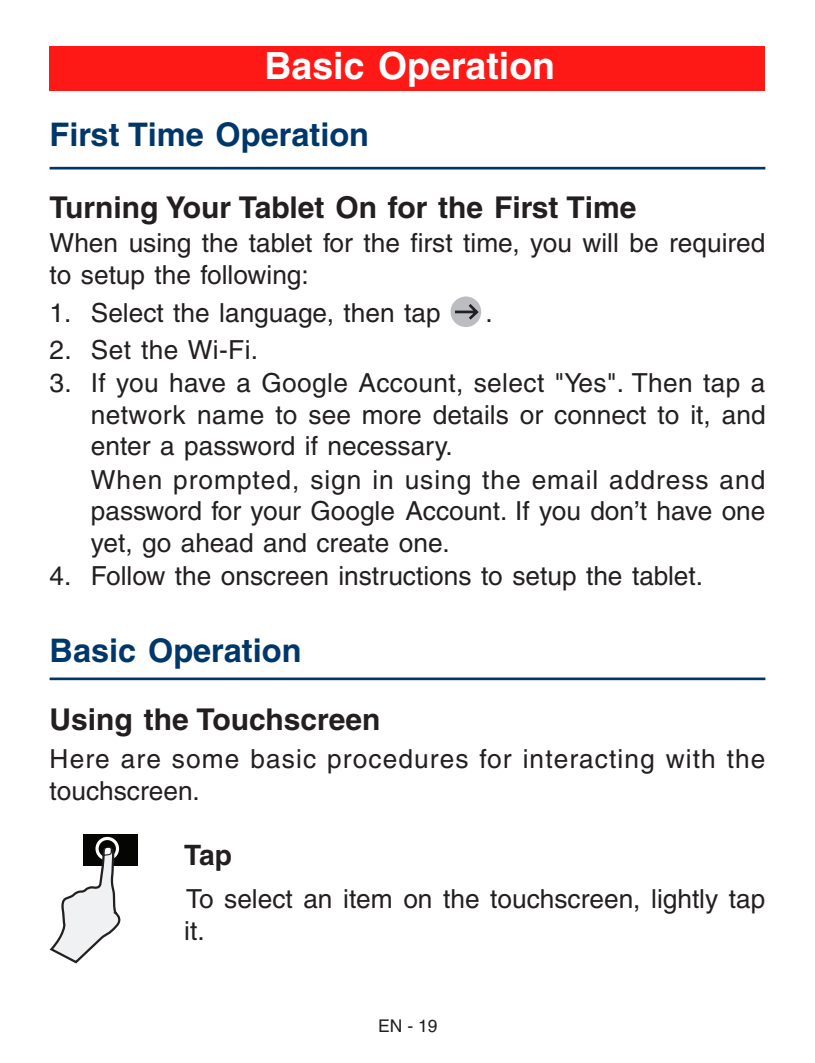
<style>
.page{position:relative;width:815px;height:1063px;background:#fff}
.page>*{position:absolute;margin:0;border:0;box-sizing:border-box;transform-origin:0 0}
.t1{font:700 37.5px "Helvetica";color:#fff}
.t2{font:700 32.5px "Helvetica";color:#00376b}
.t3{font:700 30px "Helvetica";color:#231f20}
.t4{font:700 28.12px "Helvetica";color:#231f20}
.t5{font:26.25px/31.9px "Helvetica";color:#231f20}
.t6{font:26.25px/31.5px "Helvetica";letter-spacing:.045em;color:#231f20}
.t7{font:17.5px "Helvetica";color:#231f20}
</style>
<div class="page">
<div style="left:451px;top:296px;width:30px;height:31px;background:#bcbdc0;border-radius:50%"></div>
<svg style="left:452px;top:301px;width:29px;height:21px"></svg>
<hr style="left:50px;top:167px;width:715px;height:3px;background:#00376b">
<div style="left:50px;top:46px;width:715px;height:44px;background:#ff1916"></div>
<div style="left:83px;top:834px;width:54px;height:31px;background:#050504"></div>
<div style="left:95px;top:837px;width:24px;height:23px;border:3px solid #fff;border-radius:50%"></div>
<svg style="left:50px;top:840px;width:71px;height:123px"></svg>
<hr style="left:50px;top:678px;width:715px;height:2px;background:#00376b">
<h1 class="t1" style="left:264px;top:43px;width:292px">Basic Operation</h1>
<p class="t2" style="left:50px;top:115px;width:321px">First Time Operation</p>
<p class="t3" style="left:50px;top:189px;width:588px">Turning Your Tablet On for the First Time</p>
<p class="t5" style="left:50px;top:227px;width:717px;line-height:31.5px">When using the tablet for the first time, you will be required to setup the following:</p>
<p class="t5" style="left:50px;top:296px;width:393px">1. Select the language, then tap</p>
<p class="t5" style="left:486px;top:296px;width:9px">.</p>
<p class="t5" style="left:50px;top:334px;width:210px">2. Set the Wi-Fi.</p>
<p class="t5" style="left:91px;top:367px;width:676px;text-indent:-41px">3. If you have a Google Account, select "Yes". Then tap a network name to see more details or connect to it, and enter a password if necessary.<br>When prompted, sign in using the email address and password for your Google Account. If you don’t have one yet, go ahead and create one.</p>
<p class="t5" style="left:50px;top:560px;width:655px">4. Follow the onscreen instructions to setup the tablet.</p>
<p class="t2" style="left:50px;top:631px;width:253px">Basic Operation</p>
<p class="t3" style="left:50px;top:701px;width:333px">Using the Touchscreen</p>
<p class="t6" style="left:50px;top:743px;width:717px">Here are some basic procedures for interacting with the touchscreen.</p>
<p class="t4" style="left:184px;top:838px;width:49px">Tap</p>
<p class="t5" style="left:184px;top:883px;width:583px;line-height:31.5px">To select an item on the touchscreen, lightly tap it.</p>
<p class="t7" style="left:378px;top:1016px;width:61px">EN - 19</p>
</div>
